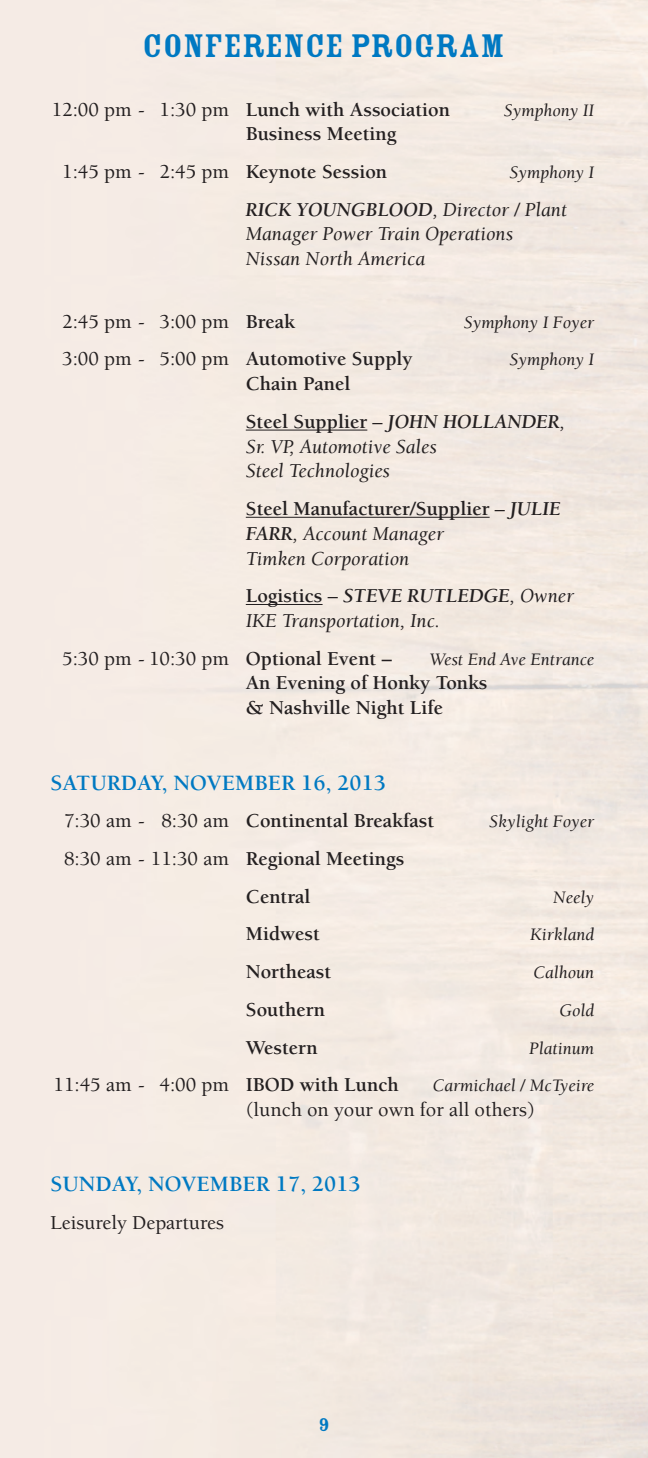
<style>
.page{position:relative;width:648px;height:1458px;background:#fff}
.page>*{position:absolute;margin:0;border:0;box-sizing:border-box;transform-origin:0 0}
.t1{font:36px "Rosewood Fill";color:#0079c2}
.t2{font:700 22.5px "Berkeley";color:#0079c2}
.t3{font:700 20.25px/37.8px "Berkeley";color:#231f20}
.t4{font:italic 20.25px/24.8px "Berkeley";color:#231f20}
.t5{font:500 20.25px "Berkeley";color:#231f20}
.t6{font:20.25px "Rosewood Fill";color:#0079c2}
.t7{font:italic 18px "Berkeley";color:#231f20}
.s1{font-weight:500}
.s2{font-weight:700}
.s3{font-style:italic}
.s4{font-weight:400;font-style:italic}
.s5{font-weight:700;font-style:normal}
.s6{font-weight:500;font-style:normal}
</style>
<div class="page">
<hr style="left:246px;top:430px;width:121px;height:1px;background:#231f20">
<hr style="left:246px;top:517px;width:244px;height:1px;background:#231f20">
<hr style="left:246px;top:604px;width:77px;height:1px;background:#231f20">
<h1 class="t1" style="left:142px;top:23px;width:364px">CONFERENCE PROGRAM</h1>
<p class="t3" style="left:52px;top:92px;width:400px"><span class="s1">12:00 pm - 1:30 pm</span> Lunch with Association</p>
<p class="t7" style="left:504px;top:103px;width:92px">Symphony II</p>
<p class="t3" style="left:62px;top:117px;width:336px;text-indent:184px">Business Meeting<br><span class="s1">1:45 pm - 2:45 pm</span> Keynote Session</p>
<p class="t7" style="left:509px;top:165px;width:86px">Symphony I</p>
<p class="t4" style="left:246px;top:199px;width:323px"><span class="s2">RICK YOUNGBLOOD</span>, Director / Plant<br>Manager Power Train Operations<br>Nissan North America</p>
<p class="t5" style="left:62px;top:313px;width:234px">2:45 pm - 3:00 pm <span class="s2">Break</span></p>
<p class="t7" style="left:464px;top:315px;width:132px">Symphony I Foyer</p>
<p class="t3" style="left:62px;top:342px;width:352px"><span class="s1">3:00 pm - 5:00 pm</span> Automotive Supply</p>
<p class="t7" style="left:510px;top:353px;width:86px">Symphony I</p>
<p class="t3" style="left:246px;top:367px;width:321px">Chain Panel<br>Steel Supplier <span class="s1">–</span> <span class="s3">JOHN HOLLANDER</span><span class="s4">,</span></p>
<p class="t4" style="left:246px;top:436px;width:193px">Sr. VP, Automotive Sales<br>Steel Technologies</p>
<p class="t4" style="left:246px;top:498px;width:317px"><span class="s5">Steel Manufacturer/Supplier</span> <span class="s6">–</span> <span class="s2">JULIE<br>FARR</span>, Account Manager<br>Timken Corporation</p>
<p class="t4" style="left:246px;top:585px;width:330px"><span class="s5">Logistics</span> <span class="s6">–</span> <span class="s2">STEVE RUTLEDGE</span>, Owner<br>IKE Transportation, Inc.</p>
<p class="t5" style="left:62px;top:650px;width:331px">5:30 pm - 10:30 pm <span class="s2">Optional Event –</span></p>
<p class="t7" style="left:430px;top:652px;width:166px">West End Ave Entrance</p>
<p class="t3" style="left:246px;top:672px;width:243px;line-height:24.8px">An Evening of Honky Tonks &amp; Nashville Night Life</p>
<p class="t2" style="left:51px;top:774px;width:337px">SATURDAY, NOVEMBER 16, 2013</p>
<p class="t3" style="left:64px;top:804px;width:372px"><span class="s1">7:30 am - 8:30 am</span> Continental Breakfast</p>
<p class="t7" style="left:489px;top:815px;width:107px">Skylight Foyer</p>
<p class="t3" style="left:246px;top:841px;width:160px;text-indent:-182px"><span class="s1">8:30 am - 11:30 am</span> Regional Meetings<br>Central</p>
<p class="t7" style="left:553px;top:890px;width:42px">Neely</p>
<p class="t3" style="left:246px;top:917px;width:76px">Midwest</p>
<p class="t7" style="left:530px;top:928px;width:65px">Kirkland</p>
<p class="t3" style="left:246px;top:955px;width:87px">Northeast</p>
<p class="t7" style="left:534px;top:965px;width:62px">Calhoun</p>
<p class="t3" style="left:246px;top:992px;width:81px">Southern</p>
<p class="t7" style="left:560px;top:1003px;width:36px">Gold</p>
<p class="t3" style="left:246px;top:1030px;width:73px">Western</p>
<p class="t7" style="left:529px;top:1041px;width:66px">Platinum</p>
<p class="t5" style="left:54px;top:1077px;width:347px">11:45 am - 4:00 pm <span class="s2">IBOD with Lunch</span></p>
<p class="t7" style="left:433px;top:1079px;width:163px">Carmichael / McTyeire</p>
<p class="t5" style="left:246px;top:1102px;width:291px">(lunch on your own for all others)</p>
<p class="t2" style="left:51px;top:1176px;width:311px">SUNDAY, NOVEMBER 17, 2013</p>
<p class="t5" style="left:51px;top:1215px;width:175px">Leisurely Departures</p>
<p class="t6" style="left:318px;top:1412px;width:13px">9</p>
</div>
